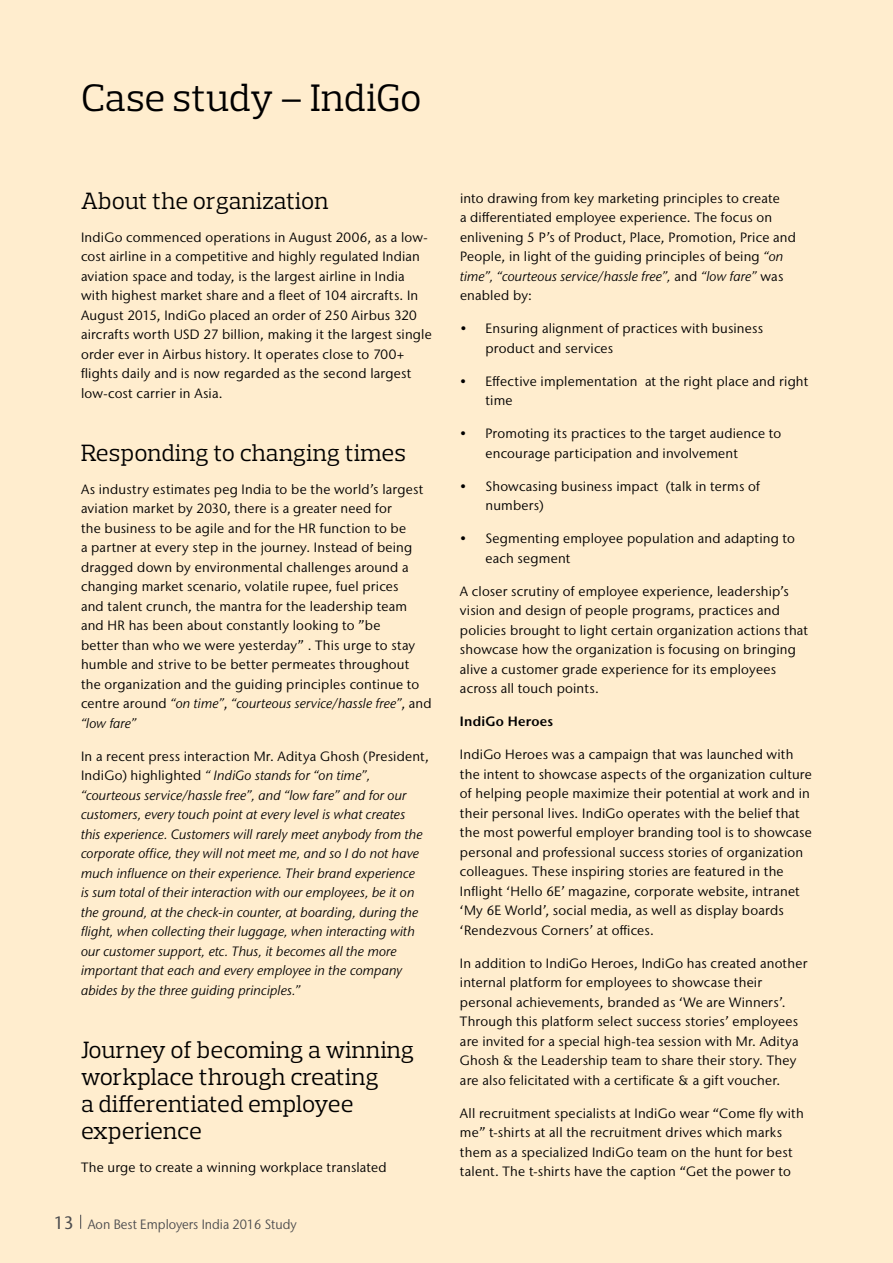
<style>
.page{position:relative;width:893px;height:1263px;background:#ffedce}
.page>*{position:absolute;margin:0;border:0;box-sizing:border-box;transform-origin:0 0}
.t1{font:39px "Prelo Slab";color:#000}
.t2{font:24px/27px "Prelo Slab";letter-spacing:.005em;color:#000}
.t3{font:13.5px/19.5px "Stone Sans IIITC Pro";letter-spacing:.015em;color:#000}
.t4{font:italic 13.5px/19.5px "Stone Sans IIITC Pro";letter-spacing:.01em;color:#000}
.t5{font:13.5px "Stone Sans IIITC Pro";color:#4d4d4f;scale:.95 1}
.t6{font:600 13.5px "Stone Sans IIITC Pro";letter-spacing:.02em;color:#000}
.s1{font-style:italic}
.s2{font-style:normal}
.s3{font-weight:500;font-size:18px}
</style>
<div class="page">
<svg style="left:80px;top:1215px;width:1px;height:14px"></svg>
<h1 class="t1" style="left:81px;top:74px;width:342px">Case study – IndiGo</h1>
<h2 class="t2" style="left:81px;top:187px;width:249px">About the organization</h2>
<p class="t3" style="left:81px;top:227px;width:352px">IndiGo commenced operations in August 2006, as a low&shy;cost airline in a competitive and highly regulated Indian aviation space and today, is the largest airline in India with highest market share and a fleet of 104 aircrafts. In August 2015, IndiGo placed an order of 250 Airbus 320 aircrafts worth USD 27 billion, making it the largest single order ever in Airbus history. It operates close to 700+ flights daily and is now regarded as the second largest low-cost carrier in Asia.</p>
<h2 class="t2" style="left:81px;top:439px;width:326px">Responding to changing times</h2>
<p class="t3" style="left:81px;top:479px;width:352px">As industry estimates peg India to be the world’s largest aviation market by 2030, there is a greater need for<br>the business to be agile and for the HR function to be<br>a partner at every step in the journey. Instead of being dragged down by environmental challenges around a changing market scenario, volatile rupee, fuel prices<br>and talent crunch, the mantra for the leadership team and HR has been about constantly looking to ”be<br>better than who we were yesterday” . This urge to stay humble and strive to be better permeates throughout the organization and the guiding principles continue to centre around <span class="s1">“on time”</span>, <span class="s1">“courteous service/hassle free”</span>, and <span class="s1">“low fare”</span></p>
<p class="t4" style="left:81px;top:746px;width:349px"><span class="s2">In a recent press interaction Mr. Aditya Ghosh (President, IndiGo) highlighted</span> “ IndiGo stands for “on time”, “courteous service/hassle free”, and “low fare” and for our customers, every touch point at every level is what creates<br>this experience. Customers will rarely meet anybody from the corporate office, they will not meet me, and so I do not have much influence on their experience. Their brand experience<br>is sum total of their interaction with our employees, be it on the ground, at the check-in counter, at boarding, during the flight, when collecting their luggage, when interacting with our customer support, etc. Thus, it becomes all the more important that each and every employee in the company abides by the three guiding principles.”</p>
<h2 class="t2" style="left:81px;top:1036px;width:335px">Journey of becoming a winning workplace through creating<br>a differentiated employee experience</h2>
<p class="t3" style="left:81px;top:1157px;width:307px">The urge to create a winning workplace translated</p>
<p class="t5" style="left:54px;top:1216px;width:257px"><span class="s3">13</span> Aon Best Employers India 2016 Study</p>
<p class="t3" style="left:460px;top:188px;width:338px">into drawing from key marketing principles to create<br>a differentiated employee experience. The focus on enlivening 5 P’s of Product, Place, Promotion, Price and People, in light of the guiding principles of being <span class="s1">“on time”, “courteous service/hassle free”,</span> and <span class="s1">“low fare”</span> was enabled by:</p>
<p class="t3" style="left:485px;top:319px;width:279px;text-indent:-26px">• Ensuring alignment of practices with business product and services</p>
<p class="t3" style="left:485px;top:371px;width:324px;text-indent:-26px">• Effective implementation at the right place and right time</p>
<p class="t3" style="left:485px;top:424px;width:297px;text-indent:-26px">• Promoting its practices to the target audience to encourage participation and involvement</p>
<p class="t3" style="left:485px;top:476px;width:276px;text-indent:-26px">• Showcasing business impact (talk in terms of numbers)</p>
<p class="t3" style="left:485px;top:529px;width:311px;text-indent:-26px">• Segmenting employee population and adapting to each segment</p>
<p class="t3" style="left:460px;top:581px;width:350px">A closer scrutiny of employee experience, leadership’s vision and design of people programs, practices and policies brought to light certain organization actions that showcase how the organization is focusing on bringing alive a customer grade experience for its employees across all touch points.</p>
<p class="t6" style="left:460px;top:713px;width:95px">IndiGo Heroes</p>
<p class="t3" style="left:460px;top:744px;width:353px">IndiGo Heroes was a campaign that was launched with the intent to showcase aspects of the organization culture of helping people maximize their potential at work and in their personal lives. IndiGo operates with the belief that the most powerful employer branding tool is to showcase personal and professional success stories of organization colleagues. These inspiring stories are featured in the Inflight ‘Hello 6E’ magazine, corporate website, intranet ‘My 6E World’, social media, as well as display boards ‘Rendezvous Corners’ at offices.</p>
<p class="t3" style="left:460px;top:953px;width:349px">In addition to IndiGo Heroes, IndiGo has created another internal platform for employees to showcase their personal achievements, branded as ‘We are Winners’.<br>Through this platform select success stories’ employees are invited for a special high-tea session with Mr. Aditya Ghosh &amp; the Leadership team to share their story. They are also felicitated with a certificate &amp; a gift voucher.</p>
<p class="t3" style="left:460px;top:1103px;width:345px">All recruitment specialists at IndiGo wear “Come fly with me” t-shirts at all the recruitment drives which marks them as a specialized IndiGo team on the hunt for best talent. The t-shirts have the caption “Get the power to</p>
</div>
